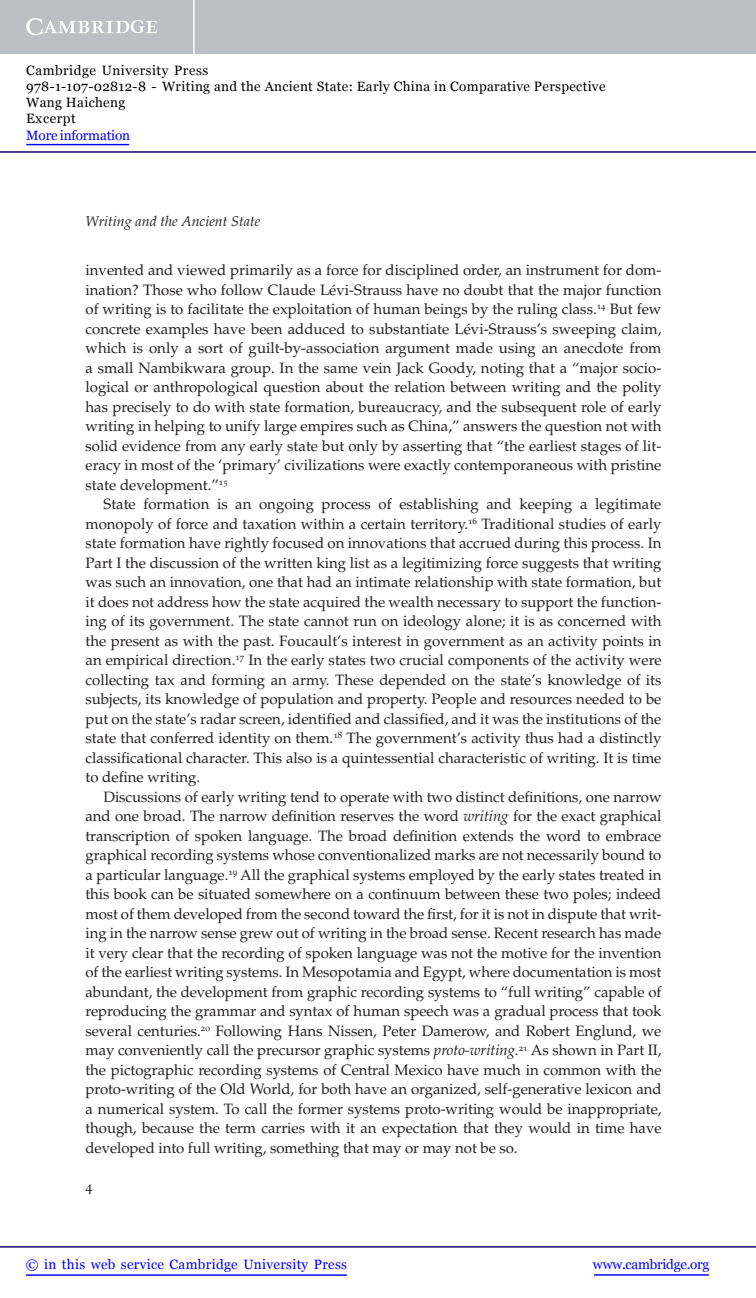
<style>
.page{position:relative;width:756px;height:1298px;background:#fff}
.page>*{position:absolute;margin:0;border:0;box-sizing:border-box;transform-origin:0 0}
.t1{font:15px/19.5px "Palatino LT Std";color:#231f20;text-align:justify}
.t2{font:italic 14.25px "Palatino LT Std";color:#231f20}
.t3{font:14.25px "Palatino LT Std";color:#231f20}
.t4{font:13.5px/16.2px "Georgia";letter-spacing:.025em;color:#000}
.t5{font:13.5px "Georgia";letter-spacing:.025em;color:#0000f1}
.t6{font:13.5px "Georgia";letter-spacing:-.015em;color:#0000f1}
.t7{font:13.5px "Georgia";letter-spacing:-.01em;color:#0000f1}
.s1{font-style:italic}
</style>
<div class="page">
<div style="left:0;top:0;width:756px;height:54px;background:#bac0c6"></div>
<svg style="left:26px;top:18px;width:132px;height:17px"></svg>
<hr style="left:193px;top:0;width:2px;height:54px;background:#fff">
<hr style="left:0;top:151px;width:756px;height:2px;background:#150666">
<hr style="left:594px;top:1274px;width:115px;height:1px;background:#0000f1">
<hr style="left:0;top:1246px;width:756px;height:1px;background:#150666">
<hr style="left:26px;top:1274px;width:321px;height:1px;background:#0000f1">
<hr style="left:26px;top:144px;width:103px;height:1px;background:#0000f1">
<p class="t4" style="left:26px;top:62px;width:581px">Cambridge University Press<br>978-1-107-02812-8 - Writing and the Ancient State: Early China in Comparative Perspective Wang Haicheng<br>Excerpt</p>
<p class="t7" style="left:26px;top:127px;width:105px">More information</p>
<p class="t2" style="left:86px;top:215px;width:176px">Writing and the Ancient State</p>
<p class="t1" style="left:86px;top:262px;width:578px">invented and viewed primarily as a force for disciplined order, an instrument for dom&shy;ination? Those who follow Claude L é vi-Strauss have no doubt that the major function of writing is to facilitate the exploitation of human beings by the ruling class. <sup>14</sup> But few concrete examples have been adduced to substantiate L é vi-Strauss’s sweeping claim, which is only a sort of guilt-by-association argument made using an anecdote from a small Nambikwara group. In the same vein Jack Goody, noting that a “major socio&shy;logical or anthropological question about the relation between writing and the polity has precisely to do with state formation, bureaucracy, and the subsequent role of early writing in helping to unify large empires such as China,” answers the question not with solid evidence from any early state but only by asserting that “the earliest stages of lit&shy;eracy in most of the ‘primary’ civilizations were exactly contemporaneous with pristine state development.” <sup>15</sup></p>
<p class="t1" style="left:85px;top:496px;width:578px;text-indent:18px">State formation is an ongoing process of establishing and keeping a legitimate monopoly of force and taxation within a certain territory. <sup>16</sup> Traditional studies of early state formation have rightly focused on innovations that accrued during this process. In Part I the discussion of the written king list as a legitimizing force suggests that writing was such an innovation, one that had an intimate relationship with state formation, but it does not address how the state acquired the wealth necessary to support the function&shy;ing of its government. The state cannot run on ideology alone; it is as concerned with the present as with the past. Foucault’s interest in government as an activity points in an empirical direction. <sup>17</sup> In the early states two crucial components of the activity were collecting tax and forming an army. These depended on the state’s knowledge of its subjects, its knowledge of population and property. People and resources needed to be put on the state’s radar screen, identified and classified, and it was the institutions of the state that conferred identity on them. <sup>18</sup> The government’s activity thus had a distinctly classificational character. This also is a quintessential characteristic of writing. It is time to define writing.</p>
<p class="t1" style="left:86px;top:788px;width:578px;text-indent:18px">Discussions of early writing tend to operate with two distinct definitions, one narrow and one broad. The narrow definition reserves the word <span class="s1">writing</span> for the exact graphical transcription of spoken language. The broad definition extends the word to embrace graphical recording systems whose conventionalized marks are not necessarily bound to a particular language. <sup>19</sup> All the graphical systems employed by the early states treated in this book can be situated somewhere on a continuum between these two poles; indeed most of them developed from the second toward the first, for it is not in dispute that writ&shy;ing in the narrow sense grew out of writing in the broad sense. Recent research has made it very clear that the recording of spoken language was not the motive for the invention of the earliest writing systems. In Mesopotamia and Egypt, where documentation is most abundant, the development from graphic recording systems to “full writing” capable of reproducing the grammar and syntax of human speech was a gradual process that took several centuries. <sup>20</sup> Following Hans Nissen, Peter Damerow, and Robert Englund, we may conveniently call the precursor graphic systems <span class="s1">proto-writing.</span><sup>21</sup> As shown in Part II , the pictographic recording systems of Central Mexico have much in common with the proto-writing of the Old World, for both have an organized, self-generative lexicon and a numerical system. To call the former systems proto-writing would be inappropriate, though, because the term carries with it an expectation that they would in time have developed into full writing, something that may or may not be so.</p>
<p class="t3" style="left:86px;top:1181px;width:9px">4</p>
<p class="t5" style="left:26px;top:1256px;width:323px">© in this web service Cambridge University Press</p>
<p class="t6" style="left:593px;top:1256px;width:118px">www.cambridge.org</p>
</div>
